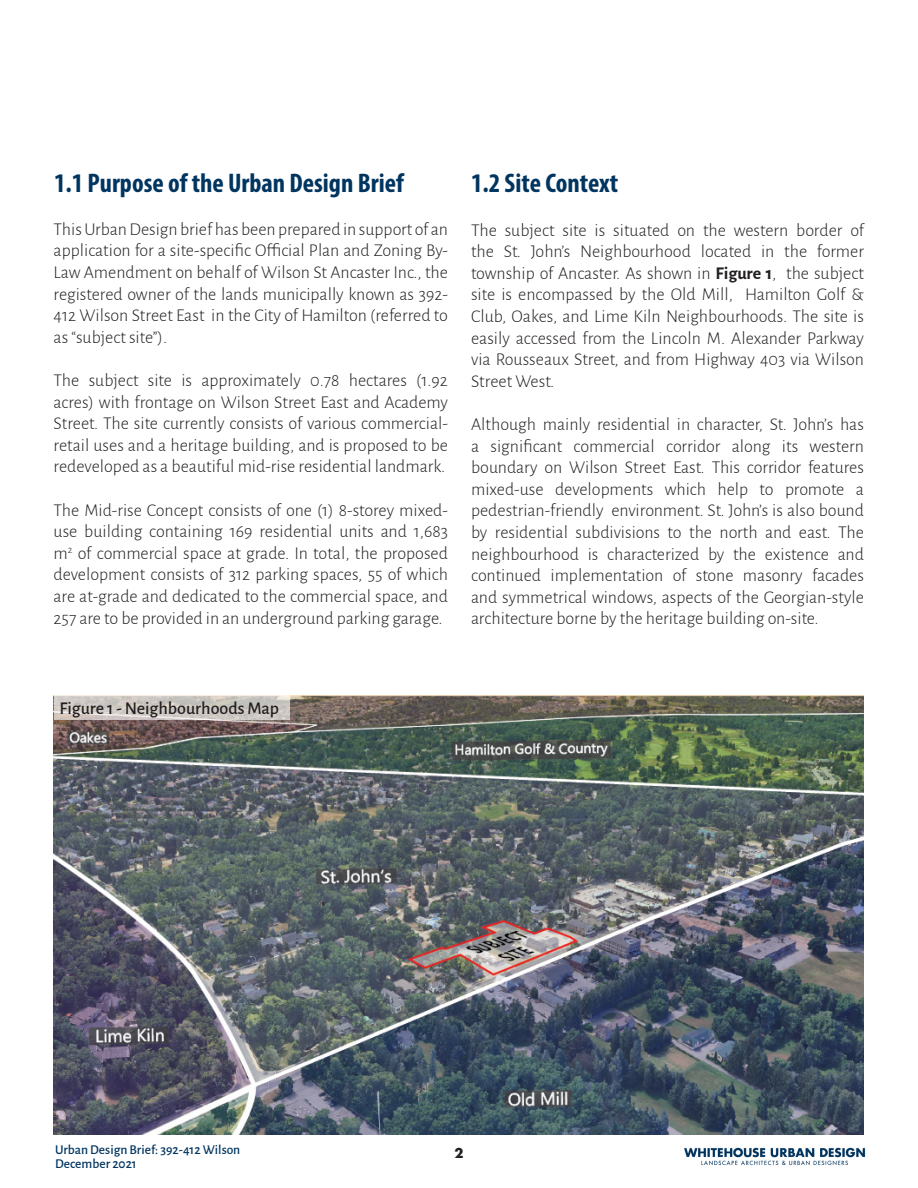
<style>
.page{position:relative;width:918px;height:1188px;background:#fff}
.page>*{position:absolute;margin:0;border:0;box-sizing:border-box;transform-origin:0 0}
.Paragraph_Style_1{font:700 condensed 27px "Myriad Pro";color:#003560}
.Paragraph_Style_1-2{font:300 18px/21.6px "Alegreya Sans";color:#231f20;text-align:justify}
.Body_Text{font:300 18px/21.6px "Alegreya Sans";color:#231f20;text-align:justify}
.Paragraph_Style_1-3{font:500 18px "Alegreya Sans";color:#231f20}
.t1{font:700 15px "Futura PT";color:#231f20}
.t2{font:500 13.5px "Alegreya Sans";color:#003560}
.s1{font-weight:700}
</style>
<div class="page">
<img style="left:684px;top:1147px;width:182px;height:19px">
<img style="left:54px;top:696px;width:810px;height:438px">
<svg style="left:54px;top:696px;width:236px;height:24px;background:#cec9c4"></svg>
<p class="Paragraph_Style_1" style="left:54px;top:166px;width:351px">1.1 Purpose of the Urban Design Brief</p>
<p class="Paragraph_Style_1" style="left:471px;top:166px;width:149px">1.2 Site Context</p>
<p class="Paragraph_Style_1-2" style="left:471px;top:218px;width:394px">The subject site is situated on the western border of the St. John’s Neighbourhood located in the former township of Ancaster. As shown in <span class="s1">Figure 1</span>, the subject site is encompassed by the Old Mill, Hamilton Golf &amp; Club, Oakes, and Lime Kiln Neighbourhoods. The site is easily accessed from the Lincoln M. Alexander Parkway via Rousseaux Street, and from Highway 403 via Wilson Street West.</p>
<p class="Paragraph_Style_1-2" style="left:471px;top:413px;width:394px">Although mainly residential in character, St. John’s has a significant commercial corridor along its western boundary on Wilson Street East. This corridor features mixed-use developments which help to promote a pedestrian-friendly environment. St. John’s is also bound by residential subdivisions to the north and east. The neighbourhood is characterized by the existence and continued implementation of stone masonry facades and symmetrical windows, aspects of the Georgian-style architecture borne by the heritage building on-site.</p>
<p class="Body_Text" style="left:54px;top:218px;width:396px">This Urban Design brief has been prepared in support of an application for a site-specific Official Plan and Zoning By-Law Amendment on behalf of Wilson St Ancaster Inc., the registered owner of the lands municipally known as 392- 412 Wilson Street East in the City of Hamilton (referred to as “subject site”).</p>
<p class="Body_Text" style="left:54px;top:369px;width:396px">The subject site is approximately 0.78 hectares (1.92 acres) with frontage on Wilson Street East and Academy Street. The site currently consists of various commercial&shy;retail uses and a heritage building, and is proposed to be redeveloped as a beautiful mid-rise residential landmark.</p>
<p class="Body_Text" style="left:54px;top:498px;width:396px">The Mid-rise Concept consists of one (1) 8-storey mixed&shy;use building containing 169 residential units and 1,683 m<sup>2</sup> of commercial space at grade. In total, the proposed development consists of 312 parking spaces, 55 of which are at-grade and dedicated to the commercial space, and 257 are to be provided in an underground parking garage.</p>
<p class="Paragraph_Style_1-3" style="left:59px;top:696px;width:221px">Figure 1 - Neighbourhoods Map</p>
<p class="t2" style="left:55px;top:1140px;width:187px">Urban Design Brief: 392-412 Wilson</p>
<p class="t1" style="left:454px;top:1143px;width:10px">2</p>
<p class="t2" style="left:55px;top:1155px;width:83px">December 2021</p>
</div>
